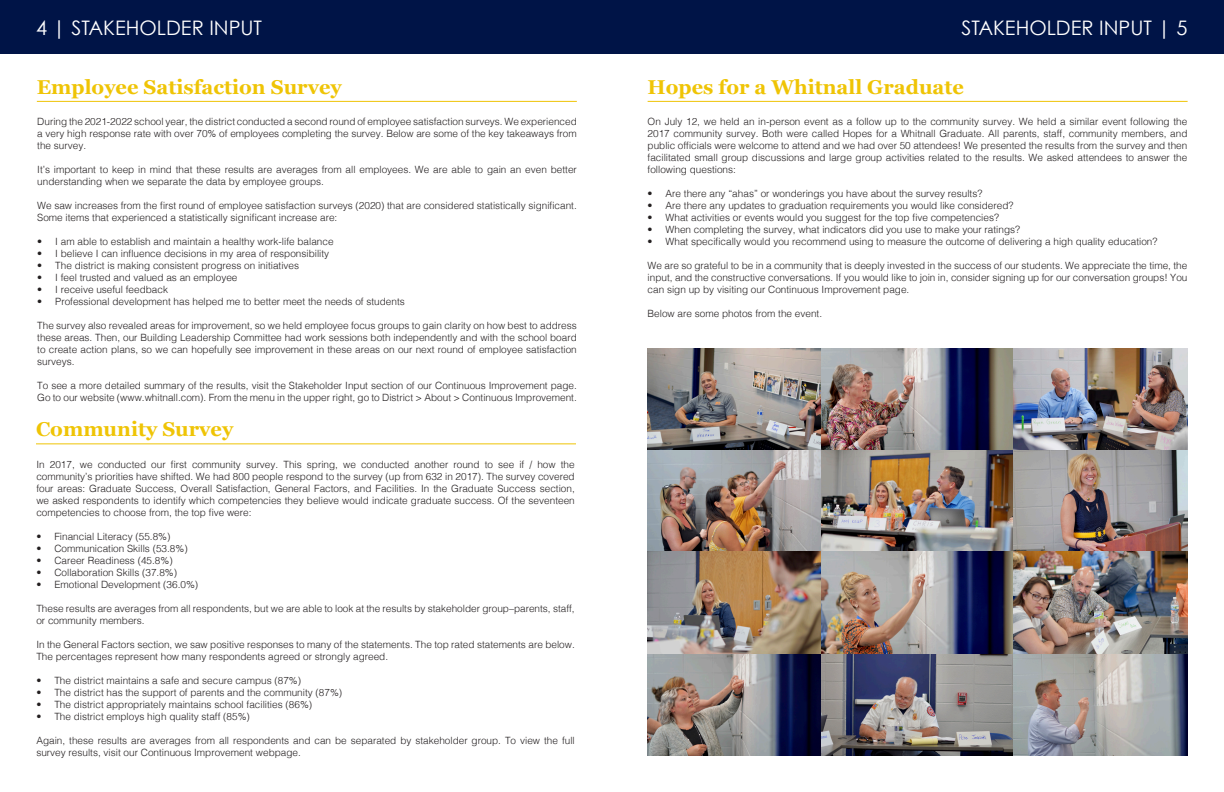
<style>
.page{position:relative;width:1224px;height:792px;background:#fff}
.page>*{position:absolute;margin:0;border:0;box-sizing:border-box;transform-origin:0 0}
.t1{font:700 20px "Georgia";color:#efc405}
.t2{font:20px "Century Gothic";color:#fff}
.t3{font:300 10px/12px "Helvetica";color:#231f20}
</style>
<div class="page">
<div style="left:0;top:0;width:612px;height:54px;background:#001447"></div>
<div style="left:612px;top:0;width:612px;height:54px;background:#001447"></div>
<hr style="left:37px;top:101px;width:540px;height:1px;background:#efc405">
<hr style="left:36px;top:443px;width:540px;height:1px;background:#efc405">
<hr style="left:648px;top:101px;width:540px;height:1px;background:#efc405">
<img style="left:648px;top:348px;width:539px;height:408px">
<p class="t2" style="left:36px;top:15px;width:228px">4 | STAKEHOLDER INPUT</p>
<p class="t2" style="left:962px;top:15px;width:228px">STAKEHOLDER INPUT | 5</p>
<p class="t1" style="left:37px;top:72px;width:306px">Employee Satisfaction Survey</p>
<p class="t3" style="left:37px;top:115px;width:541px;text-align:justify">During the 2021-2022 school year, the district conducted a second round of employee satisfaction surveys. We experienced a very high response rate with over 70% of employees completing the survey. Below are some of the key takeaways from the survey.</p>
<p class="t3" style="left:37px;top:163px;width:541px">It’s important to keep in mind that these results are averages from all employees. We are able to gain an even better understanding when we separate the data by employee groups.</p>
<p class="t3" style="left:37px;top:199px;width:541px">We saw increases from the first round of employee satisfaction surveys (2020) that are considered statistically significant.<br>Some items that experienced a statistically significant increase are:</p>
<p class="t3" style="left:37px;top:235px;width:298px">• I am able to establish and maintain a healthy work-life balance</p>
<p class="t3" style="left:37px;top:247px;width:293px">• I believe I can influence decisions in my area of responsibility</p>
<p class="t3" style="left:37px;top:259px;width:263px">• The district is making consistent progress on initiatives</p>
<p class="t3" style="left:37px;top:271px;width:202px">• I feel trusted and valued as an employee</p>
<p class="t3" style="left:37px;top:283px;width:132px">• I receive useful feedback</p>
<p class="t3" style="left:37px;top:295px;width:369px">• Professional development has helped me to better meet the needs of students</p>
<p class="t3" style="left:37px;top:319px;width:541px;text-align:justify">The survey also revealed areas for improvement, so we held employee focus groups to gain clarity on how best to address these areas. Then, our Building Leadership Committee had work sessions both independently and with the school board to create action plans, so we can hopefully see improvement in these areas on our next round of employee satisfaction surveys.</p>
<p class="t3" style="left:37px;top:379px;width:541px">To see a more detailed summary of the results, visit the Stakeholder Input section of our Continuous Improvement page.<br>Go to our website (www.whitnall.com). From the menu in the upper right, go to District &gt; About &gt; Continuous Improvement.</p>
<p class="t1" style="left:36px;top:414px;width:199px">Community Survey</p>
<p class="t3" style="left:36px;top:458px;width:540px;text-align:justify">In 2017, we conducted our first community survey. This spring, we conducted another round to see if / how the community’s priorities have shifted. We had 800 people respond to the survey (up from 632 in 2017). The survey covered four areas: Graduate Success, Overall Satisfaction, General Factors, and Facilities. In the Graduate Success section, we asked respondents to identify which competencies they believe would indicate graduate success. Of the seventeen competencies to choose from, the top five were:</p>
<p class="t3" style="left:36px;top:530px;width:136px">• Financial Literacy (55.8%)</p>
<p class="t3" style="left:36px;top:542px;width:153px">• Communication Skills (53.8%)</p>
<p class="t3" style="left:36px;top:554px;width:138px">• Career Readiness (45.8%)</p>
<p class="t3" style="left:36px;top:566px;width:142px">• Collaboration Skills (37.8%)</p>
<p class="t3" style="left:36px;top:578px;width:163px">• Emotional Development (36.0%)</p>
<p class="t3" style="left:36px;top:602px;width:540px">These results are averages from all respondents, but we are able to look at the results by stakeholder group–parents, staff, or community members.</p>
<p class="t3" style="left:36px;top:638px;width:540px">In the General Factors section, we saw positive responses to many of the statements. The top rated statements are below.<br>The percentages represent how many respondents agreed or strongly agreed.</p>
<p class="t3" style="left:36px;top:674px;width:266px">• The district maintains a safe and secure campus (87%)</p>
<p class="t3" style="left:36px;top:686px;width:307px">• The district has the support of parents and the community (87%)</p>
<p class="t3" style="left:36px;top:698px;width:277px">• The district appropriately maintains school facilities (86%)</p>
<p class="t3" style="left:36px;top:710px;width:215px">• The district employs high quality staff (85%)</p>
<p class="t3" style="left:36px;top:734px;width:540px">Again, these results are averages from all respondents and can be separated by stakeholder group. To view the full survey results, visit our Continuous Improvement webpage.</p>
<p class="t1" style="left:648px;top:72px;width:318px">Hopes for a Whitnall Graduate</p>
<p class="t3" style="left:648px;top:115px;width:541px;text-align:justify">On July 12, we held an in-person event as a follow up to the community survey. We held a similar event following the 2017 community survey. Both were called Hopes for a Whitnall Graduate. All parents, staff, community members, and public officials were welcome to attend and we had over 50 attendees! We presented the results from the survey and then facilitated small group discussions and large group activities related to the results. We asked attendees to answer the following questions:</p>
<p class="t3" style="left:648px;top:187px;width:336px">• Are there any “ahas” or wonderings you have about the survey results?</p>
<p class="t3" style="left:648px;top:199px;width:367px">• Are there any updates to graduation requirements you would like considered?</p>
<p class="t3" style="left:648px;top:211px;width:353px">• What activities or events would you suggest for the top five competencies?</p>
<p class="t3" style="left:648px;top:223px;width:374px">• When completing the survey, what indicators did you use to make your ratings?</p>
<p class="t3" style="left:648px;top:235px;width:511px">• What specifically would you recommend using to measure the outcome of delivering a high quality education?</p>
<p class="t3" style="left:648px;top:259px;width:541px;text-align:justify">We are so grateful to be in a community that is deeply invested in the success of our students. We appreciate the time, the input, and the constructive conversations. If you would like to join in, consider signing up for our conversation groups! You can sign up by visiting our Continuous Improvement page.</p>
<p class="t3" style="left:648px;top:307px;width:176px">Below are some photos from the event.</p>
</div>
